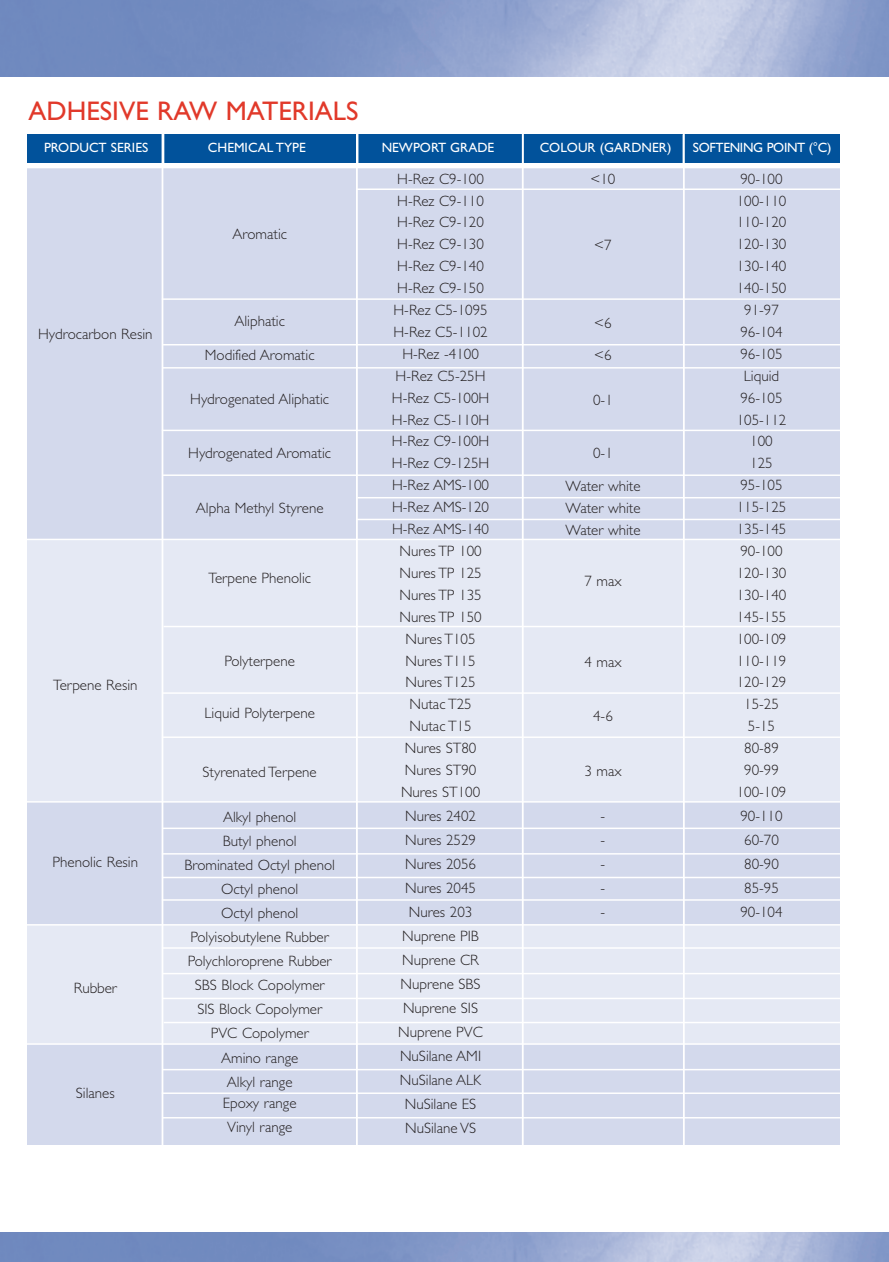
<style>
.page{position:relative;width:889px;height:1262px;background:#fff}
.page>*{position:absolute;margin:0;border:0;box-sizing:border-box;transform-origin:0 0}
.t1{font:27px "Gill Sans";color:#e1392a}
.t2{font:300 15px/21.9px "Gill Sans";color:#231f20;text-align:center}
.t3{font:13.5px "Gill Sans";color:#fff}
.t4{font:13.5px "Gill Sans";letter-spacing:-.025em;color:#fff}
</style>
<div class="page">
<div style="left:27px;top:134px;width:812px;height:29px;background:#01529b"></div>
<hr style="left:163px;top:125px;width:1px;height:1137px;background:#fff">
<hr style="left:682px;top:134px;width:2px;height:1128px;background:#fff">
<div style="left:27px;top:168px;width:813px;height:880px;background:#d3d9ec"></div>
<div style="left:27px;top:540px;width:813px;height:558px;background:#e5e9f4"></div>
<div style="left:27px;top:802px;width:813px;height:342px;background:#d3d9ec"></div>
<div style="left:27px;top:925px;width:813px;height:119px;background:#e5e9f4"></div>
<hr style="left:162px;top:124px;width:1px;height:1076px;background:#fff">
<hr style="left:356px;top:130px;width:2px;height:1079px;background:#fff">
<hr style="left:522px;top:99px;width:2px;height:1110px;background:#fff">
<hr style="left:683px;top:104px;width:2px;height:1105px;background:#fff">
<hr style="left:356px;top:188px;width:488px;height:2px;background:#fff">
<hr style="left:162px;top:298px;width:687px;height:2px;background:#fff">
<hr style="left:163px;top:344px;width:687px;height:1px;background:#fff">
<hr style="left:162px;top:367px;width:686px;height:2px;background:#fff">
<hr style="left:162px;top:430px;width:687px;height:1px;background:#fff">
<hr style="left:163px;top:474px;width:687px;height:2px;background:#fff">
<hr style="left:357px;top:497px;width:493px;height:1px;background:#fff">
<hr style="left:357px;top:519px;width:492px;height:1px;background:#fff">
<hr style="left:0;top:539px;width:849px;height:1px;background:#fff">
<hr style="left:162px;top:736px;width:687px;height:2px;background:#fff">
<hr style="left:164px;top:626px;width:687px;height:1px;background:#fff">
<hr style="left:163px;top:692px;width:685px;height:2px;background:#fff">
<hr style="left:162px;top:1069px;width:686px;height:1px;background:#fff">
<hr style="left:162px;top:853px;width:687px;height:1px;background:#fff">
<hr style="left:162px;top:877px;width:687px;height:1px;background:#fff">
<hr style="left:24px;top:801px;width:827px;height:1px;background:#fff">
<hr style="left:162px;top:827px;width:687px;height:2px;background:#fff">
<hr style="left:18px;top:924px;width:831px;height:1px;background:#fff">
<hr style="left:162px;top:899px;width:687px;height:2px;background:#fff">
<hr style="left:163px;top:1117px;width:689px;height:1px;background:#fff">
<hr style="left:162px;top:998px;width:687px;height:1px;background:#fff">
<hr style="left:162px;top:1092px;width:686px;height:2px;background:#fff">
<hr style="left:16px;top:1043px;width:833px;height:2px;background:#fff">
<hr style="left:162px;top:947px;width:687px;height:2px;background:#fff">
<hr style="left:163px;top:973px;width:687px;height:1px;background:#fff">
<hr style="left:164px;top:1022px;width:686px;height:1px;background:#fff">
<h1 class="t1" style="left:28px;top:101px;width:332px">ADHESIVE RAW MATERIALS</h1>
<p class="t3" style="left:44px;top:143px;width:106px">PRODUCT SERIES</p>
<p class="t3" style="left:208px;top:143px;width:99px">CHEMICAL TYPE</p>
<p class="t3" style="left:382px;top:143px;width:114px">NEWPORT GRADE</p>
<p class="t3" style="left:540px;top:143px;width:133px">COLOUR (GARDNER)</p>
<p class="t4" style="left:693px;top:143px;width:140px">SOFTENING POINT (°C)</p>
<p class="t2" style="left:38px;top:325px;width:116px">Hydrocarbon Resin</p>
<p class="t2" style="left:53px;top:676px;width:86px">Terpene Resin</p>
<p class="t2" style="left:53px;top:853px;width:87px">Phenolic Resin</p>
<p class="t2" style="left:74px;top:979px;width:45px">Rubber</p>
<p class="t2" style="left:76px;top:1084px;width:40px">Silanes</p>
<p class="t2" style="left:232px;top:224px;width:56px">Aromatic</p>
<p class="t2" style="left:234px;top:311px;width:52px">Aliphatic</p>
<p class="t2" style="left:205px;top:346px;width:111px">Modified Aromatic</p>
<p class="t2" style="left:190px;top:389px;width:140px">Hydrogenated Aliphatic</p>
<p class="t2" style="left:188px;top:443px;width:144px">Hydrogenated Aromatic</p>
<p class="t2" style="left:196px;top:499px;width:129px">Alpha Methyl Styrene</p>
<p class="t2" style="left:208px;top:569px;width:104px">Terpene Phenolic</p>
<p class="t2" style="left:224px;top:651px;width:72px">Polyterpene</p>
<p class="t2" style="left:205px;top:704px;width:112px">Liquid Polyterpene</p>
<p class="t2" style="left:203px;top:762px;width:116px">Styrenated Terpene</p>
<p class="t2" style="left:184px;top:806px;width:152px;line-height:24px">Alkyl phenol<br>Butyl phenol<br>Brominated Octyl phenol<br>Octyl phenol<br>Octyl phenol<br>Polyisobutylene Rubber<br>Polychloroprene Rubber<br>SBS Block Copolymer<br>SIS Block Copolymer<br>PVC Copolymer</p>
<p class="t2" style="left:221px;top:1048px;width:79px;line-height:24px">Amino range<br>Alkyl range</p>
<p class="t2" style="left:223px;top:1093px;width:75px;line-height:24px;text-align:left">Epoxy range<br>Vinyl range</p>
<p class="t2" style="left:392px;top:169px;width:99px">H-Rez C9-100<br>H-Rez C9-110<br>H-Rez C9-120<br>H-Rez C9-130<br>H-Rez C9-140<br>H-Rez C9-150<br>H-Rez C5-1095<br>H-Rez C5-1102<br>H-Rez -4100<br>H-Rez C5-25H<br>H-Rez C5-100H<br>H-Rez C5-110H<br>H-Rez C9-100H<br>H-Rez C9-125H<br>H-Rez AMS-100<br>H-Rez AMS-120<br>H-Rez AMS-140<br>Nures TP 100<br>Nures TP 125<br>Nures TP 135<br>Nures TP 150<br>Nures T105<br>Nures T115<br>Nures T125<br>Nutac T25<br>Nutac T15<br>Nures ST80<br>Nures ST90<br>Nures ST100</p>
<p class="t2" style="left:398px;top:805px;width:86px;line-height:24px">Nures 2402<br>Nures 2529<br>Nures 2056<br>Nures 2045<br>Nures 203<br>Nuprene PIB<br>Nuprene CR<br>Nuprene SBS<br>Nuprene SIS<br>Nuprene PVC<br>NuSilane AMI<br>NuSilane ALK<br>NuSilane ES<br>NuSilane VS</p>
<p class="t2" style="left:590px;top:170px;width:26px">&lt;10</p>
<p class="t2" style="left:594px;top:236px;width:19px">&lt;7</p>
<p class="t2" style="left:594px;top:308px;width:19px;line-height:32.4px;text-align:left">&lt;6 &lt;6</p>
<p class="t2" style="left:593px;top:390px;width:21px">0-1</p>
<p class="t2" style="left:593px;top:444px;width:21px">0-1</p>
<p class="t2" style="left:565px;top:477px;width:77px;text-align:justify">Water white Water white Water white</p>
<p class="t2" style="left:584px;top:572px;width:39px">7 max</p>
<p class="t2" style="left:584px;top:653px;width:39px">4 max</p>
<p class="t2" style="left:593px;top:707px;width:21px">4-6</p>
<p class="t2" style="left:584px;top:761px;width:39px">3 max</p>
<p class="t2" style="left:601px;top:805px;width:6px;line-height:24px;text-align:justify">- - - - -</p>
<p class="t2" style="left:737px;top:169px;width:51px">90-100<br>100-110<br>110-120<br>120-130<br>130-140<br>140-150<br>91-97<br>96-104<br>96-105<br>Liquid<br>96-105<br>105-112<br>100<br>125<br>95-105<br>115-125<br>135-145<br>90-100<br>120-130<br>130-140<br>145-155<br>100-109<br>110-119<br>120-129<br>15-25<br>5-15<br>80-89<br>90-99<br>100-109</p>
<p class="t2" style="left:740px;top:805px;width:44px;line-height:24px;text-align:left">90-110<br>60-70<br>80-90<br>85-95<br>90-104</p>
</div>
